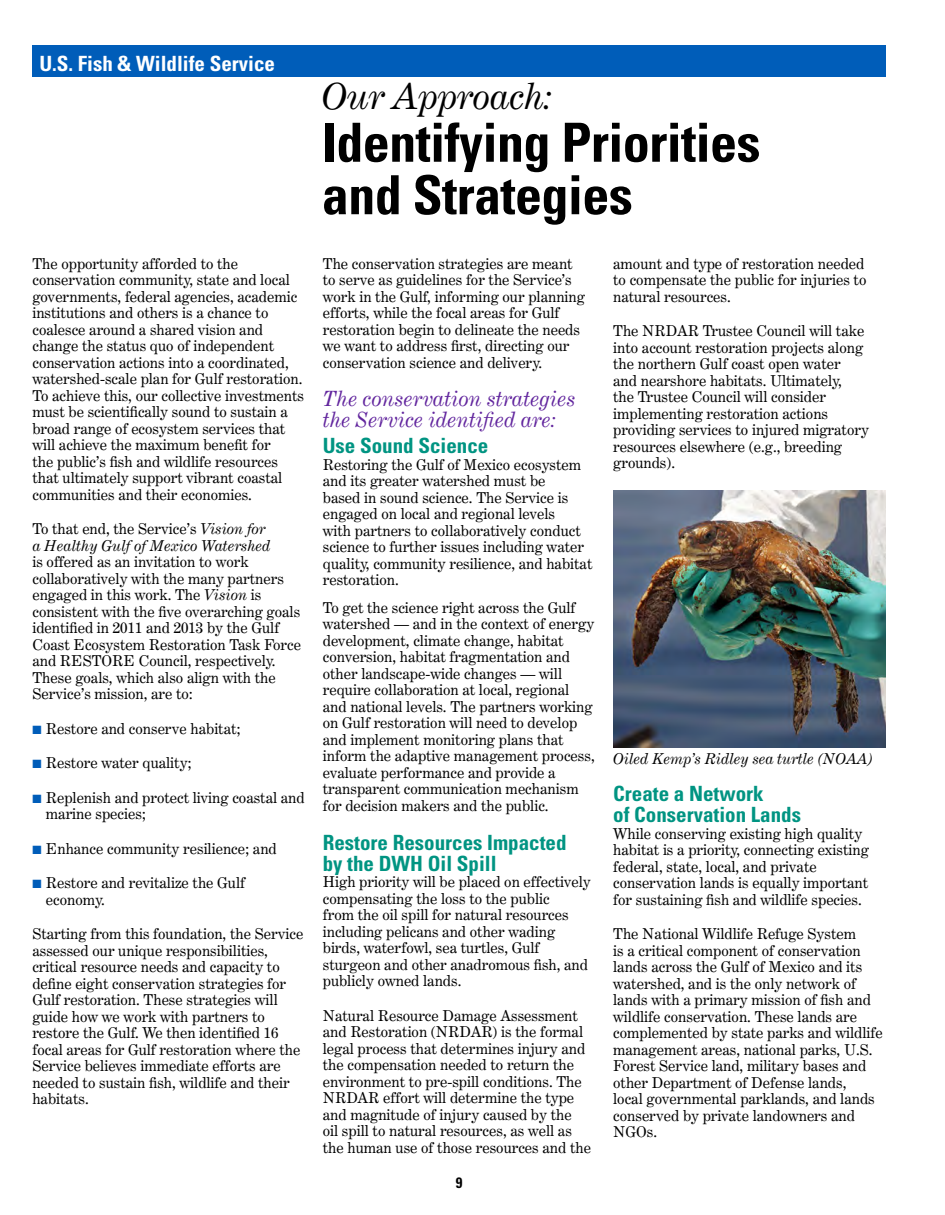
<style>
.page{position:relative;width:945px;height:1215px;background:#fff}
.page>*{position:absolute;margin:0;border:0;box-sizing:border-box;transform-origin:0 0}
.t1{font:700 condensed 54px/52.5px "Univers";letter-spacing:-.01em;color:#000}
.t2{font:italic 36px "Century Expanded BT";letter-spacing:-.01em;color:#000}
.t3{font:700 condensed 21px/21px "Univers";color:#009482}
.t4{font:italic 21px/21px "Century Expanded BT";color:#62269e}
.t5{font:700 condensed 21px "Univers";color:#fff}
.t6{font:15px/16.5px "Century Expanded BT";color:#000}
.t7{font:italic 15px/16.5px "Century Expanded BT";color:#000}
.t8{font:700 condensed 15px "Univers";color:#000}
.s1{font-style:normal}
.s2{font-style:italic}
.s3{color:#005db9}
</style>
<div class="page">
<div style="left:32px;top:45px;width:854px;height:32px;background:#005db9"></div>
<img style="left:613px;top:491px;width:273px;height:256px">
<h3 class="t5" style="left:39px;top:50px;width:237px">U.S. Fish &amp; Wildlife Service</h3>
<p class="t6" style="left:32px;top:255px;width:273px">The opportunity afforded to the conservation community, state and local governments, federal agencies, academic institutions and others is a chance to coalesce around a shared vision and change the status quo of independent conservation actions into a coordinated, watershed-scale plan for Gulf restoration.<br>To achieve this, our collective investments must be scientifically sound to sustain a broad range of ecosystem services that will achieve the maximum benefit for<br>the public’s fish and wildlife resources that ultimately support vibrant coastal communities and their economies.</p>
<p class="t7" style="left:32px;top:520px;width:240px"><span class="s1">To that end, the Service’s</span> Vision for a Healthy Gulf of Mexico Watershed</p>
<p class="t6" style="left:32px;top:553px;width:270px">is offered as an invitation to work collaboratively with the many partners engaged in this work. The <span class="s2">Vision</span> is consistent with the five overarching goals identified in 2011 and 2013 by the Gulf Coast Ecosystem Restoration Task Force and RESTORE Council, respectively.<br>These goals, which also align with the Service’s mission, are to:</p>
<p class="t6" style="left:32px;top:720px;width:210px"><span class="s3">■</span> Restore and conserve habitat;</p>
<p class="t6" style="left:32px;top:754px;width:161px"><span class="s3">■</span> Restore water quality;</p>
<p class="t6" style="left:46px;top:789px;width:260px;text-indent:-13px"><span class="s3">■</span> Replenish and protect living coastal and marine species;</p>
<p class="t6" style="left:32px;top:840px;width:246px"><span class="s3">■</span> Enhance community resilience; and</p>
<p class="t6" style="left:46px;top:875px;width:201px;text-indent:-13px"><span class="s3">■</span> Restore and revitalize the Gulf economy.</p>
<p class="t6" style="left:32px;top:926px;width:272px">Starting from this foundation, the Service assessed our unique responsibilities, critical resource needs and capacity to define eight conservation strategies for Gulf restoration. These strategies will guide how we work with partners to restore the Gulf. We then identified 16 focal areas for Gulf restoration where the Service believes immediate efforts are needed to sustain fish, wildlife and their habitats.</p>
<h2 class="t2" style="left:322px;top:74px;width:233px">Our Approach:</h2>
<h1 class="t1" style="left:322px;top:116px;width:440px">Identifying Priorities and Strategies</h1>
<p class="t6" style="left:323px;top:255px;width:264px">The conservation strategies are meant to serve as guidelines for the Service’s work in the Gulf, informing our planning efforts, while the focal areas for Gulf restoration begin to delineate the needs we want to address first, directing our conservation science and delivery.</p>
<h3 class="t4" style="left:323px;top:388px;width:254px">The conservation strategies the Service identified are:</h3>
<h3 class="t3" style="left:323px;top:435px;width:167px">Use Sound Science</h3>
<p class="t6" style="left:323px;top:456px;width:271px">Restoring the Gulf of Mexico ecosystem and its greater watershed must be<br>based in sound science. The Service is engaged on local and regional levels<br>with partners to collaboratively conduct science to further issues including water quality, community resilience, and habitat restoration.</p>
<p class="t6" style="left:323px;top:599px;width:273px">To get the science right across the Gulf watershed — and in the context of energy development, climate change, habitat conversion, habitat fragmentation and other landscape-wide changes — will require collaboration at local, regional and national levels. The partners working on Gulf restoration will need to develop and implement monitoring plans that inform the adaptive management process, evaluate performance and provide a transparent communication mechanism for decision makers and the public.</p>
<h3 class="t3" style="left:323px;top:832px;width:245px">Restore Resources Impacted by the DWH Oil Spill</h3>
<p class="t6" style="left:323px;top:873px;width:270px">High priority will be placed on effectively compensating the loss to the public<br>from the oil spill for natural resources including pelicans and other wading birds, waterfowl, sea turtles, Gulf sturgeon and other anadromous fish, and publicly owned lands.</p>
<p class="t6" style="left:323px;top:1007px;width:270px">Natural Resource Damage Assessment and Restoration (NRDAR) is the formal legal process that determines injury and the compensation needed to return the environment to pre-spill conditions. The NRDAR effort will determine the type and magnitude of injury caused by the<br>oil spill to natural resources, as well as the human use of those resources and the</p>
<p class="t8" style="left:456px;top:1174px;width:8px">9</p>
<p class="t6" style="left:613px;top:255px;width:255px">amount and type of restoration needed to compensate the public for injuries to natural resources.</p>
<p class="t6" style="left:613px;top:322px;width:257px">The NRDAR Trustee Council will take into account restoration projects along the northern Gulf coast open water<br>and nearshore habitats. Ultimately,<br>the Trustee Council will consider implementing restoration actions providing services to injured migratory resources elsewhere (e.g., breeding grounds).</p>
<p class="t7" style="left:613px;top:750px;width:262px">Oiled Kemp’s Ridley sea turtle (NOAA)</p>
<h3 class="t3" style="left:613px;top:783px;width:189px">Create a Network<br>of Conservation Lands</h3>
<p class="t6" style="left:613px;top:825px;width:257px">While conserving existing high quality habitat is a priority, connecting existing federal, state, local, and private conservation lands is equally important for sustaining fish and wildlife species.</p>
<p class="t6" style="left:613px;top:925px;width:271px">The National Wildlife Refuge System<br>is a critical component of conservation lands across the Gulf of Mexico and its watershed, and is the only network of lands with a primary mission of fish and wildlife conservation. These lands are complemented by state parks and wildlife management areas, national parks, U.S.<br>Forest Service land, military bases and other Department of Defense lands,<br>local governmental parklands, and lands conserved by private landowners and NGOs.</p>
</div>
